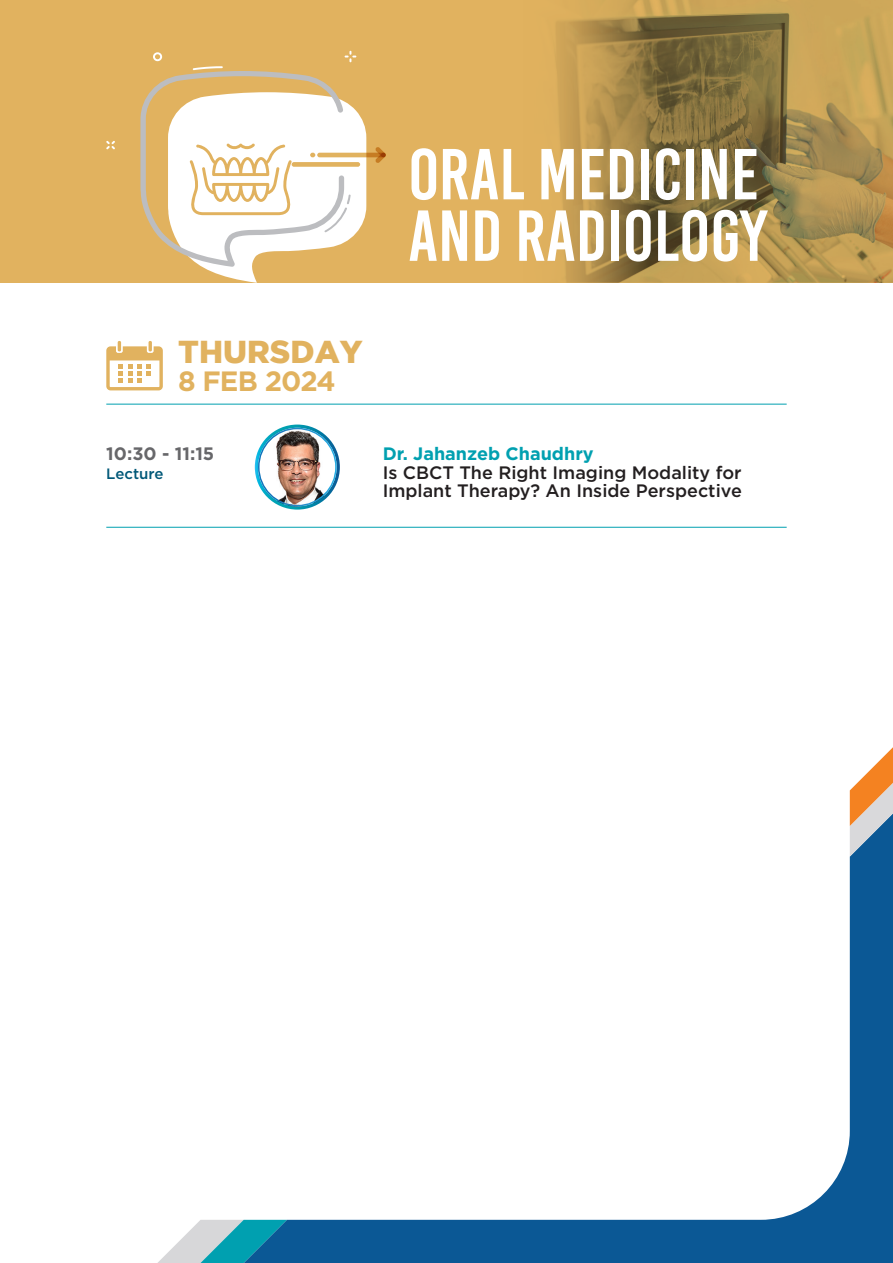
<style>
.page{position:relative;width:893px;height:1263px;background:#fff}
.page>*{position:absolute;margin:0;border:0;box-sizing:border-box;transform-origin:0 0}
.t1{font:72px/61.5px "Bebas Kai";color:#fff}
.t2{font:900 31.65px "Gotham";color:#e1b25f}
.t3{font:700 27.9px "Gotham";letter-spacing:-.03em;color:#e1b25f}
.t4{font:500 18px/18.8px "Gotham";color:#231f20}
.t5{font:700 18px "Gotham";color:#00a0b0}
.t6{font:700 18px "Gotham";color:#67676a}
.t7{font:500 15px "Gotham";color:#015878}
</style>
<div class="page">
<div style="left:0;top:0;width:893px;height:283px;background:#e1b25f"></div>
<img style="left:555px;top:0;width:338px;height:282px">
<svg style="left:244px;top:813px;width:649px;height:450px"></svg>
<svg style="left:158px;top:1220px;width:129px;height:43px"></svg>
<svg style="left:850px;top:747px;width:43px;height:109px"></svg>
<svg style="left:375px;top:147px;width:11px;height:16px"></svg>
<svg style="left:106px;top:141px;width:9px;height:8px"></svg>
<svg style="left:317px;top:153px;width:69px;height:4px"></svg>
<hr style="left:106px;top:404px;width:681px;height:1px;background:#00a0b0">
<hr style="left:106px;top:527px;width:681px;height:1px;background:#00a0b0">
<svg style="left:106px;top:341px;width:57px;height:49px"></svg>
<svg style="left:255px;top:425px;width:85px;height:85px"></svg>
<img style="left:258px;top:428px;width:79px;height:78px;border-radius:39px">
<div style="left:258px;top:428px;width:79px;height:78px;border:2px solid #fff;border-radius:50%"></div>
<svg style="left:140px;top:51px;width:226px;height:232px"></svg>
<h2 class="t2" style="left:178px;top:334px;width:186px">THURSDAY</h2>
<h3 class="t3" style="left:178px;top:365px;width:159px">8 FEB 2024</h3>
<h1 class="t1" style="left:408px;top:144px;width:360px">ORAL MEDICINE<br>AND RADIOLOGY</h1>
<p class="t6" style="left:106px;top:443px;width:109px">10:30 - 11:15</p>
<p class="t5" style="left:383px;top:443px;width:212px">Dr. Jahanzeb Chaudhry</p>
<p class="t7" style="left:106px;top:463px;width:59px">Lecture</p>
<p class="t4" style="left:383px;top:463px;width:361px">Is CBCT The Right Imaging Modality for<br>Implant Therapy? An Inside Perspective</p>
</div>
